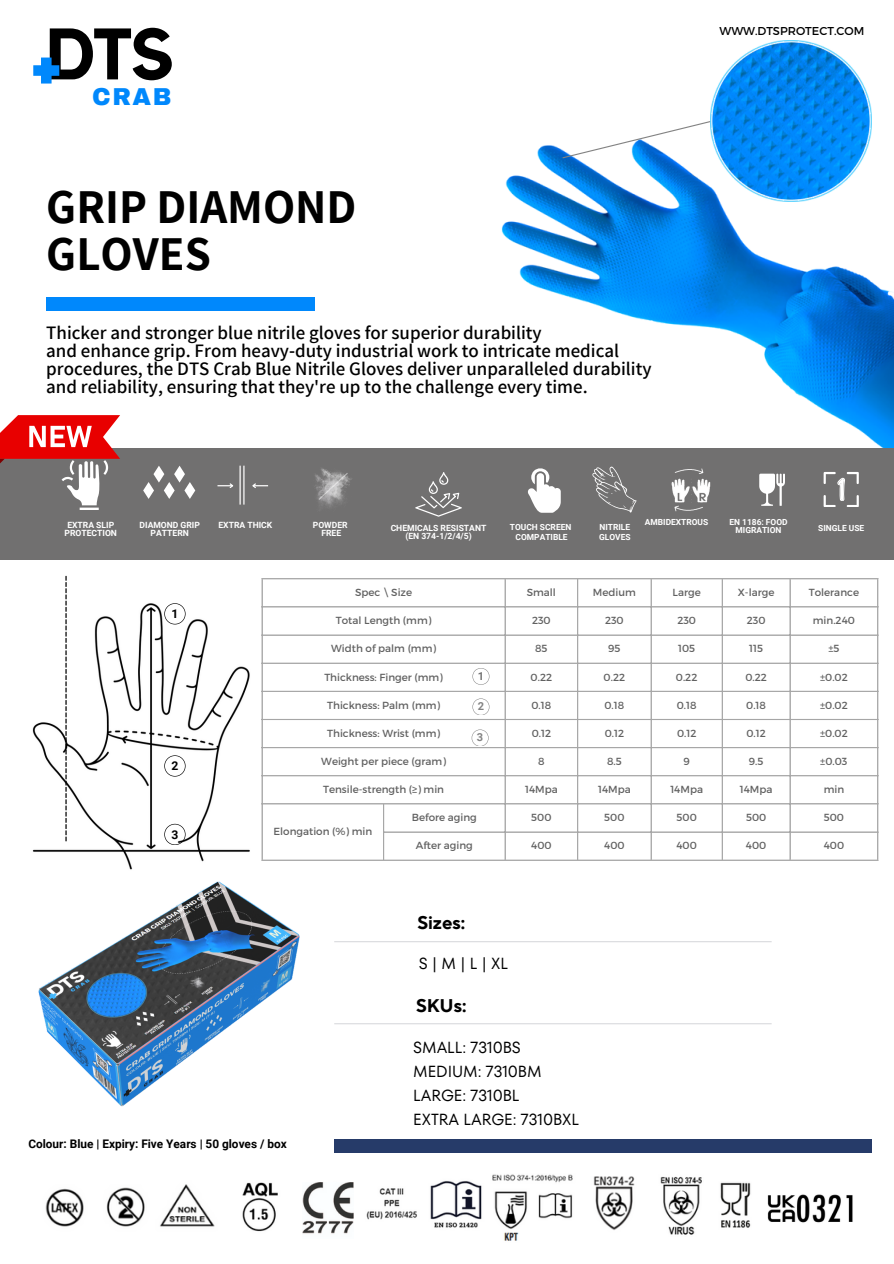
<style>
.page{position:relative;width:894px;height:1264px;background:#fff}
.page>*{position:absolute;margin:0;border:0;box-sizing:border-box;transform-origin:0 0}
.t1{font:700 71.85px "Kollektif";color:#000}
.t2{font:700 47.25px/47.2px "Assistant";color:#000}
.t3{font:900 23.85px "Archivo";color:#0088fc}
.t4{font:600 19.05px/18px "Assistant";color:#000}
.t5{font:700 18.3px "TT Norms Pro";color:#000}
.t6{font:16.05px/24px "TT Fors";letter-spacing:-.005em;color:#000}
.t7{font:700 12.15px "Roboto";color:#000}
.t8{font:700 11.85px "Roboto";color:#000}
.t9{font:11.4px "Montserrat";color:#000}
.t10{font:700 11.1px "Roboto";color:#838383}
.t11{font:700 11.1px "Roboto";color:#737373}
.t12{font:10.35px "Montserrat";color:#616161}
.t13{font:700 8.55px "Roboto";color:#fff}
.t14{font:700 8.4px/8.1px "Roboto";color:#fff;text-align:center}
</style>
<div class="page">
<img style="left:501px;top:40px;width:392px;height:408px">
<svg style="left:561px;top:120px;width:149px;height:39px"></svg>
<div style="left:0;top:448px;width:893px;height:111px;background:#717070"></div>
<div style="left:46px;top:297px;width:268px;height:14px;background:#0088fc"></div>
<img style="left:38px;top:776px;width:326px;height:377px">
<div style="left:334px;top:1139px;width:537px;height:13px;background:#263b69"></div>
<svg style="left:33px;top:58px;width:26px;height:25px"></svg>
<img style="left:710px;top:41px;width:161px;height:161px">
<hr style="left:334px;top:941px;width:437px;height:1px;background:#d9dadd">
<hr style="left:334px;top:1023px;width:437px;height:1px;background:#d9dadd">
<img style="left:593px;top:1176px;width:42px;height:54px">
<img style="left:430px;top:1181px;width:52px;height:47px">
<img style="left:242px;top:1182px;width:175px;height:50px">
<img style="left:302px;top:1182px;width:51px;height:52px">
<img style="left:660px;top:1176px;width:42px;height:59px">
<img style="left:720px;top:1182px;width:31px;height:46px">
<img style="left:45px;top:1184px;width:170px;height:43px">
<img style="left:492px;top:1174px;width:81px;height:67px">
<img style="left:767px;top:1194px;width:85px;height:29px">
<img style="left:32px;top:603px;width:219px;height:268px">
<svg style="left:65px;top:576px;width:2px;height:265px"></svg>
<svg style="left:164px;top:603px;width:21px;height:21px"></svg>
<svg style="left:164px;top:755px;width:21px;height:21px"></svg>
<svg style="left:164px;top:823px;width:21px;height:22px"></svg>
<svg style="left:143px;top:466px;width:52px;height:33px"></svg>
<hr style="left:243px;top:465px;width:1px;height:39px;background:#fff">
<svg style="left:217px;top:483px;width:17px;height:5px"></svg>
<svg style="left:252px;top:483px;width:16px;height:5px"></svg>
<svg style="left:0;top:415px;width:120px;height:94px"></svg>
<img style="left:315px;top:468px;width:37px;height:39px">
<hr style="left:239px;top:465px;width:2px;height:39px;background:#fff">
<svg style="left:317px;top:472px;width:31px;height:29px"></svg>
<svg style="left:415px;top:472px;width:46px;height:44px"></svg>
<svg style="left:759px;top:473px;width:25px;height:33px"></svg>
<img style="left:671px;top:468px;width:39px;height:44px">
<svg style="left:823px;top:472px;width:35px;height:35px"></svg>
<svg style="left:528px;top:468px;width:32px;height:45px"></svg>
<svg style="left:592px;top:466px;width:44px;height:46px"></svg>
<hr style="left:261px;top:579px;width:1px;height:280px;background:#a6a6a6">
<hr style="left:383px;top:804px;width:1px;height:55px;background:#a6a6a6">
<hr style="left:504px;top:579px;width:1px;height:280px;background:#a6a6a6">
<hr style="left:577px;top:579px;width:1px;height:280px;background:#a6a6a6">
<hr style="left:650px;top:579px;width:1px;height:280px;background:#a6a6a6">
<hr style="left:721px;top:579px;width:1px;height:280px;background:#a6a6a6">
<hr style="left:789px;top:579px;width:1px;height:280px;background:#a6a6a6">
<hr style="left:876px;top:579px;width:2px;height:280px;background:#a6a6a6">
<hr style="left:261px;top:578px;width:617px;height:1px;background:#a6a6a6">
<hr style="left:261px;top:606px;width:617px;height:1px;background:#a6a6a6">
<hr style="left:261px;top:634px;width:617px;height:1px;background:#a6a6a6">
<hr style="left:261px;top:662px;width:617px;height:1px;background:#a6a6a6">
<hr style="left:261px;top:690px;width:617px;height:2px;background:#a6a6a6">
<hr style="left:261px;top:719px;width:617px;height:1px;background:#a6a6a6">
<hr style="left:261px;top:747px;width:617px;height:1px;background:#a6a6a6">
<hr style="left:261px;top:775px;width:617px;height:1px;background:#a6a6a6">
<hr style="left:261px;top:803px;width:617px;height:1px;background:#a6a6a6">
<hr style="left:383px;top:831px;width:495px;height:1px;background:#a6a6a6">
<hr style="left:261px;top:859px;width:617px;height:1px;background:#a6a6a6">
<svg style="left:472px;top:668px;width:17px;height:17px"></svg>
<svg style="left:472px;top:698px;width:17px;height:17px"></svg>
<svg style="left:471px;top:729px;width:17px;height:17px"></svg>
<p class="t1" style="left:46px;top:21px;width:129px">DTS</p>
<p class="t3" style="left:92px;top:84px;width:80px">CRAB</p>
<h1 class="t2" style="left:46px;top:182px;width:311px">GRIP DIAMOND<br>GLOVES</h1>
<h2 class="t4" style="left:46px;top:323px;width:606px">Thicker and stronger blue nitrile gloves for superior durability<br>and enhance grip. From heavy-duty industrial work to intricate medical procedures, the DTS Crab Blue Nitrile Gloves deliver unparalleled durability and reliability, ensuring that they're up to the challenge every time.</h2>
<p class="t9" style="left:719px;top:24px;width:146px">WWW.DTSPROTECT.COM</p>
<p class="t13" style="left:67px;top:520px;width:48px">EXTRA SLIP</p>
<p class="t13" style="left:218px;top:520px;width:55px">EXTRA THICK</p>
<p class="t13" style="left:65px;top:528px;width:54px">PROTECTION</p>
<p class="t13" style="left:139px;top:520px;width:62px">DIAMOND GRIP</p>
<p class="t13" style="left:151px;top:528px;width:40px">PATTERN</p>
<p class="t13" style="left:313px;top:520px;width:36px">POWDER</p>
<p class="t13" style="left:321px;top:528px;width:21px">FREE</p>
<p class="t13" style="left:390px;top:523px;width:97px">CHEMICALS RESISTANT</p>
<p class="t13" style="left:405px;top:531px;width:68px">(EN 374-1/2/4/5)</p>
<p class="t14" style="left:509px;top:523px;width:63px">TOUCH SCREEN</p>
<p class="t14" style="left:515px;top:533px;width:54px">COMPATIBLE</p>
<p class="t14" style="left:644px;top:518px;width:65px">AMBIDEXTROUS</p>
<p class="t14" style="left:729px;top:518px;width:60px">EN 1186: FOOD<br>MIGRATION</p>
<p class="t14" style="left:599px;top:523px;width:32px">NITRILE</p>
<p class="t14" style="left:817px;top:524px;width:48px">SINGLE USE</p>
<p class="t14" style="left:599px;top:533px;width:33px">GLOVES</p>
<p class="t7" style="left:171px;top:607px;width:8px">1</p>
<p class="t7" style="left:171px;top:759px;width:8px">2</p>
<p class="t7" style="left:171px;top:827px;width:8px">3</p>
<p class="t12" style="left:355px;top:585px;width:59px">Spec \ Size</p>
<p class="t12" style="left:526px;top:585px;width:31px">Small</p>
<p class="t12" style="left:592px;top:585px;width:44px">Medium</p>
<p class="t12" style="left:672px;top:585px;width:30px">Large</p>
<p class="t12" style="left:737px;top:585px;width:38px">X-large</p>
<p class="t12" style="left:808px;top:585px;width:52px">Tolerance</p>
<p class="t12" style="left:336px;top:614px;width:97px">Total Length (mm)</p>
<p class="t12" style="left:532px;top:614px;width:20px">230</p>
<p class="t12" style="left:605px;top:614px;width:20px">230</p>
<p class="t12" style="left:677px;top:614px;width:20px">230</p>
<p class="t12" style="left:746px;top:614px;width:20px">230</p>
<p class="t12" style="left:812px;top:614px;width:44px">min.240</p>
<p class="t12" style="left:331px;top:642px;width:106px">Width of palm (mm)</p>
<p class="t12" style="left:535px;top:642px;width:14px">85</p>
<p class="t12" style="left:608px;top:642px;width:14px">95</p>
<p class="t12" style="left:678px;top:642px;width:19px">105</p>
<p class="t12" style="left:749px;top:642px;width:15px">115</p>
<p class="t12" style="left:828px;top:642px;width:13px">±5</p>
<p class="t12" style="left:324px;top:670px;width:120px">Thickness: Finger (mm)</p>
<p class="t12" style="left:530px;top:670px;width:23px">0.22</p>
<p class="t12" style="left:603px;top:670px;width:23px">0.22</p>
<p class="t12" style="left:675px;top:670px;width:23px">0.22</p>
<p class="t12" style="left:745px;top:670px;width:23px">0.22</p>
<p class="t12" style="left:819px;top:670px;width:29px">±0.02</p>
<p class="t12" style="left:327px;top:698px;width:114px">Thickness: Palm (mm)</p>
<p class="t12" style="left:531px;top:698px;width:21px">0.18</p>
<p class="t12" style="left:604px;top:698px;width:21px">0.18</p>
<p class="t12" style="left:676px;top:698px;width:21px">0.18</p>
<p class="t12" style="left:746px;top:698px;width:21px">0.18</p>
<p class="t12" style="left:819px;top:698px;width:29px">±0.02</p>
<p class="t12" style="left:327px;top:726px;width:114px">Thickness: Wrist (mm)</p>
<p class="t12" style="left:531px;top:726px;width:21px">0.12</p>
<p class="t12" style="left:604px;top:726px;width:21px">0.12</p>
<p class="t12" style="left:676px;top:726px;width:21px">0.12</p>
<p class="t12" style="left:746px;top:726px;width:21px">0.12</p>
<p class="t12" style="left:819px;top:726px;width:29px">±0.02</p>
<p class="t12" style="left:321px;top:754px;width:126px">Weight per piece (gram)</p>
<p class="t12" style="left:538px;top:754px;width:8px">8</p>
<p class="t12" style="left:607px;top:754px;width:16px">8.5</p>
<p class="t12" style="left:683px;top:754px;width:8px">9</p>
<p class="t12" style="left:748px;top:754px;width:16px">9.5</p>
<p class="t12" style="left:820px;top:754px;width:29px">±0.03</p>
<p class="t12" style="left:323px;top:782px;width:122px">Tensile-strength (≥) min</p>
<p class="t12" style="left:525px;top:782px;width:34px">14Mpa</p>
<p class="t12" style="left:598px;top:782px;width:34px">14Mpa</p>
<p class="t12" style="left:670px;top:782px;width:34px">14Mpa</p>
<p class="t12" style="left:739px;top:782px;width:34px">14Mpa</p>
<p class="t12" style="left:823px;top:782px;width:22px">min</p>
<p class="t12" style="left:273px;top:824px;width:100px">Elongation (%) min</p>
<p class="t11" style="left:477px;top:669px;width:8px">1</p>
<p class="t10" style="left:477px;top:700px;width:8px">2</p>
<p class="t10" style="left:477px;top:731px;width:8px">3</p>
<p class="t12" style="left:411px;top:810px;width:67px">Before aging</p>
<p class="t12" style="left:531px;top:810px;width:22px">500</p>
<p class="t12" style="left:604px;top:810px;width:22px">500</p>
<p class="t12" style="left:676px;top:810px;width:22px">500</p>
<p class="t12" style="left:745px;top:810px;width:22px">500</p>
<p class="t12" style="left:823px;top:810px;width:22px">500</p>
<p class="t12" style="left:415px;top:839px;width:59px">After aging</p>
<p class="t12" style="left:531px;top:839px;width:22px">400</p>
<p class="t12" style="left:604px;top:839px;width:22px">400</p>
<p class="t12" style="left:676px;top:839px;width:22px">400</p>
<p class="t12" style="left:745px;top:839px;width:22px">400</p>
<p class="t12" style="left:823px;top:839px;width:22px">400</p>
<p class="t5" style="left:417px;top:911px;width:49px">Sizes:</p>
<p class="t6" style="left:419px;top:951px;width:91px">S|M|L|XL</p>
<h6 class="t5" style="left:416px;top:994px;width:52px">SKUs:</h6>
<h3 class="t6" style="left:413px;top:1035px;width:167px">SMALL: 7310BS<br>MEDIUM: 7310BM<br>LARGE: 7310BL<br>EXTRA LARGE: 7310BXL</h3>
<p class="t8" style="left:28px;top:1136px;width:260px">Colour: Blue | Expiry: Five Years | 50 gloves / box</p>
</div>
